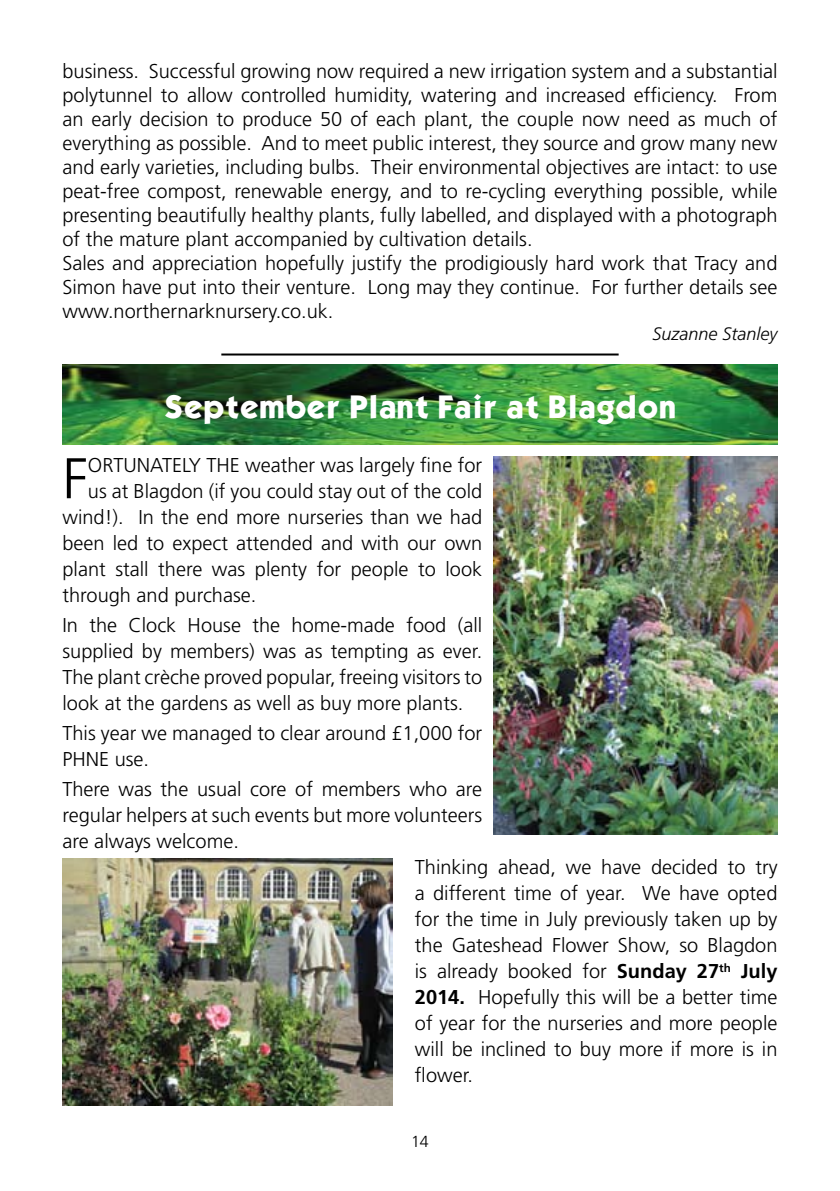
<style>
.page{position:relative;width:840px;height:1191px;background:#fff}
.page>*{position:absolute;margin:0;border:0;box-sizing:border-box;transform-origin:0 0}
.t1{font:300 57.2px "Frutiger";color:#000}
.t2{font:28px "Kabel Bd";color:#fff}
.t3{font:300 20px/24px "Frutiger";color:#000}
.t4{font:italic 300 18px "Frutiger";color:#000}
.t5{font:300 16px "Frutiger";color:#000}
.s1{font-weight:700}
</style>
<div class="page">
<img style="left:62px;top:365px;width:715px;height:79px">
<img style="left:62px;top:858px;width:330px;height:248px">
<img style="left:493px;top:456px;width:284px;height:379px">
<hr style="left:221px;top:353px;width:397px;height:2px;background:#000">
<p class="t3" style="left:62px;top:59px;width:716px">business. Successful growing now required a new irrigation system and a substantial polytunnel to allow controlled humidity, watering and increased efficiency. From an early decision to produce 50 of each plant, the couple now need as much of everything as possible. And to meet public interest, they source and grow many new and early varieties, including bulbs. Their environmental objectives are intact: to use peat-free compost, renewable energy, and to re-cycling everything possible, while presenting beautifully healthy plants, fully labelled, and displayed with a photograph of the mature plant accompanied by cultivation details.<br>Sales and appreciation hopefully justify the prodigiously hard work that Tracy and Simon have put into their venture. Long may they continue. For further details see www.northernarknursery.co.uk.</p>
<p class="t4" style="left:652px;top:323px;width:128px">Suzanne Stanley</p>
<h2 class="t2" style="left:164px;top:386px;width:513px">September Plant Fair at Blagdon</h2>
<h1 class="t1" style="left:62px;top:446px;width:27px">F</h1>
<p class="t3" style="left:88px;top:453px;width:61px">ortunately</p>
<p class="t3" style="left:206px;top:453px;width:12px">the</p>
<p class="t3" style="left:245px;top:453px;width:238px">weather was largely fine for</p>
<p class="t3" style="left:88px;top:479px;width:395px">us at Blagdon (if you could stay out of the cold</p>
<p class="t3" style="left:62px;top:505px;width:421px">wind!). In the end more nurseries than we had</p>
<p class="t3" style="left:62px;top:531px;width:421px">been led to expect attended and with our own</p>
<p class="t3" style="left:62px;top:557px;width:421px">plant stall there was plenty for people to look</p>
<p class="t3" style="left:62px;top:583px;width:195px">through and purchase.</p>
<p class="t3" style="left:62px;top:612px;width:421px;line-height:26px;text-align:justify">In the Clock House the home-made food (all supplied by members) was as tempting as ever.<br>The plant crèche proved popular, freeing visitors to look at the gardens as well as buy more plants.</p>
<p class="t3" style="left:62px;top:720px;width:421px;line-height:26px">This year we managed to clear around £1,000 for<br>PHNE use.</p>
<p class="t3" style="left:62px;top:777px;width:421px">There was the usual core of members who are</p>
<p class="t3" style="left:62px;top:803px;width:421px">regular helpers at such events but more volunteers</p>
<p class="t3" style="left:62px;top:829px;width:178px">are always welcome.</p>
<p class="t3" style="left:414px;top:855px;width:364px">Thinking ahead, we have decided to try</p>
<p class="t3" style="left:414px;top:881px;width:364px">a different time of year. We have opted</p>
<p class="t3" style="left:414px;top:907px;width:364px">for the time in July previously taken up by</p>
<p class="t3" style="left:414px;top:933px;width:364px">the Gateshead Flower Show, so Blagdon</p>
<p class="t3" style="left:414px;top:959px;width:364px">is already booked for <span class="s1">Sunday 27</span><sup>th</sup> <span class="s1">July</span></p>
<p class="t3" style="left:414px;top:985px;width:364px"><span class="s1">2014.</span> Hopefully this will be a better time</p>
<p class="t3" style="left:414px;top:1011px;width:364px">of year for the nurseries and more people</p>
<p class="t3" style="left:414px;top:1037px;width:364px">will be inclined to buy more if more is in</p>
<p class="t3" style="left:414px;top:1063px;width:60px">flower.</p>
<p class="t5" style="left:411px;top:1132px;width:19px">14</p>
</div>
